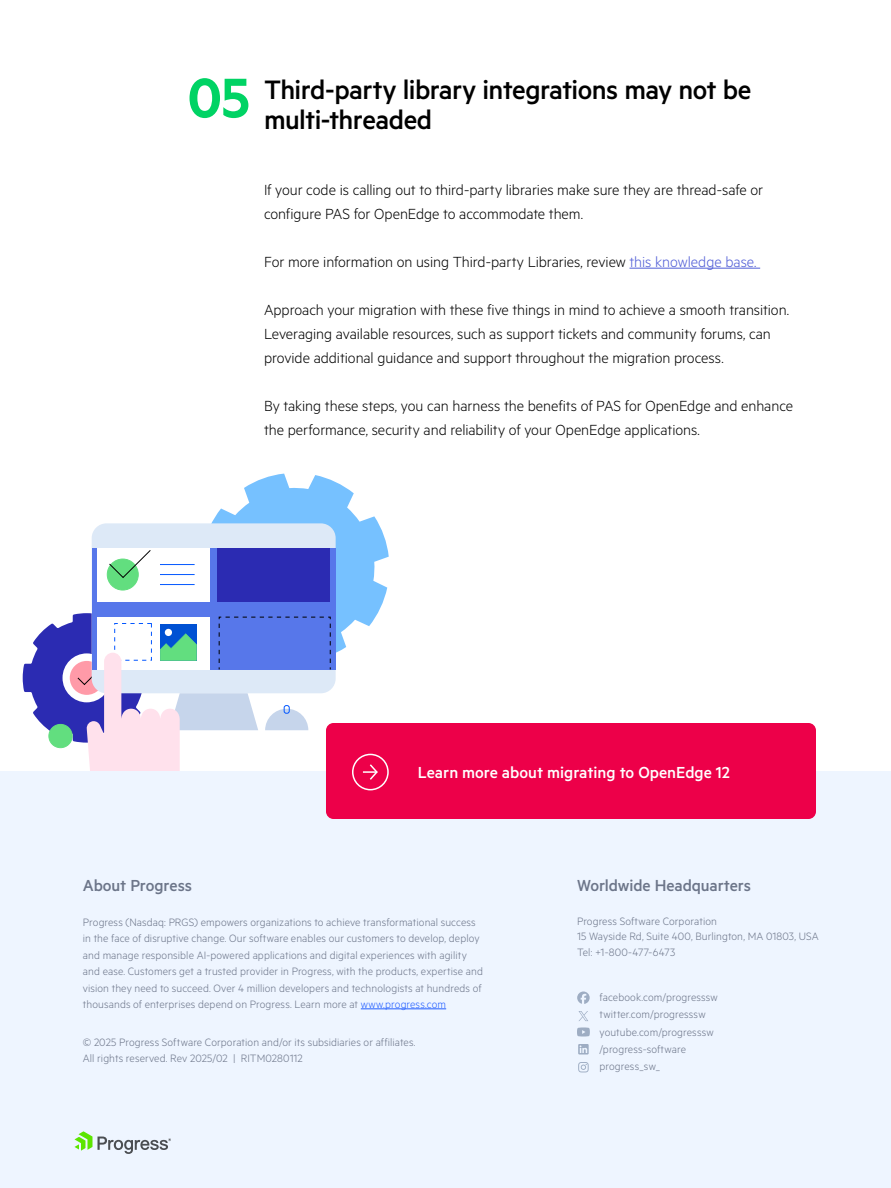
<style>
.page{position:relative;width:891px;height:1188px;background:#fff}
.page>*{position:absolute;margin:0;border:0;box-sizing:border-box;transform-origin:0 0}
.t1{font:600 63px "Metric";color:#00d364}
.t2{font:500 30px/30px "Metric";letter-spacing:-.02em;color:#000}
.t3{font:500 18px "Metric";color:#fff}
.t4{font:500 18px "Metric";letter-spacing:-.005em;color:#6c7589}
.t5{font:300 16.5px/24px "Metric";letter-spacing:-.005em;color:#000}
.t6{font:300 12px/16.5px "Metric";letter-spacing:.01em;color:#6c7589}
.s1{color:#4f5cd6}
.s2{color:#225eff}
</style>
<div class="page">
<div style="left:0;top:771px;width:891px;height:417px;background:#eef5ff"></div>
<svg style="left:74px;top:1131px;width:97px;height:23px"></svg>
<div style="left:326px;top:723px;width:490px;height:96px;background:#ed0049;border-radius:8px"></div>
<div style="left:352px;top:754px;width:37px;height:36px;border:2px solid #fff;border-radius:50%"></div>
<svg style="left:578px;top:1062px;width:11px;height:10px"></svg>
<svg style="left:578px;top:1011px;width:10px;height:10px"></svg>
<svg style="left:577px;top:991px;width:13px;height:13px"></svg>
<svg style="left:578px;top:1044px;width:11px;height:10px"></svg>
<svg style="left:577px;top:1028px;width:13px;height:8px"></svg>
<hr style="left:361px;top:1009px;width:85px;height:1px;background:#225eff">
<hr style="left:630px;top:268px;width:130px;height:1px;background:#4f5cd6">
<svg style="left:23px;top:474px;width:366px;height:307px"></svg>
<h1 class="t1" style="left:188px;top:60px;width:64px">05</h1>
<h2 class="t2" style="left:264px;top:74px;width:489px">Third-party library integrations may not be multi-threaded</h2>
<h3 class="t5" style="left:264px;top:177px;width:501px">If your code is calling out to third-party libraries make sure they are thread-safe or configure PAS for OpenEdge to accommodate them.</h3>
<h3 class="t5" style="left:264px;top:249px;width:494px">For more information on using Third-party Libraries, review <span class="s1">this knowledge base.</span></h3>
<p class="t5" style="left:264px;top:297px;width:527px">Approach your migration with these five things in mind to achieve a smooth transition.<br>Leveraging available resources, such as support tickets and community forums, can provide additional guidance and support throughout the migration process.</p>
<h3 class="t5" style="left:264px;top:393px;width:531px">By taking these steps, you can harness the benefits of PAS for OpenEdge and enhance the performance, security and reliability of your OpenEdge applications.</h3>
<h3 class="t3" style="left:418px;top:762px;width:314px">Learn more about migrating to OpenEdge 12</h3>
<h3 class="t4" style="left:83px;top:875px;width:111px">About Progress</h3>
<p class="t6" style="left:83px;top:913px;width:402px">Progress (Nasdaq: PRGS) empowers organizations to achieve transformational success in the face of disruptive change. Our software enables our customers to develop, deploy and manage responsible AI-powered applications and digital experiences with agility and ease. Customers get a trusted provider in Progress, with the products, expertise and vision they need to succeed. Over 4 million developers and technologists at hundreds of thousands of enterprises depend on Progress. Learn more at <span class="s2">www.progress.com</span></p>
<p class="t6" style="left:83px;top:1034px;width:334px;line-height:15.8px">© 2025 Progress Software Corporation and/or its subsidiaries or affiliates.<br>All rights reserved. Rev 2025/02 | RITM0280112</p>
<h3 class="t4" style="left:577px;top:875px;width:176px">Worldwide Headquarters</h3>
<p class="t6" style="left:577px;top:913px;width:243px;line-height:15.8px">Progress Software Corporation<br>15 Wayside Rd, Suite 400, Burlington, MA 01803, USA<br>Tel: +1-800-477-6473</p>
<p class="t6" style="left:600px;top:988px;width:120px;line-height:17.2px">facebook.com/progresssw twitter.com/progresssw youtube.com/progresssw /progress-software progress_sw_</p>
</div>
